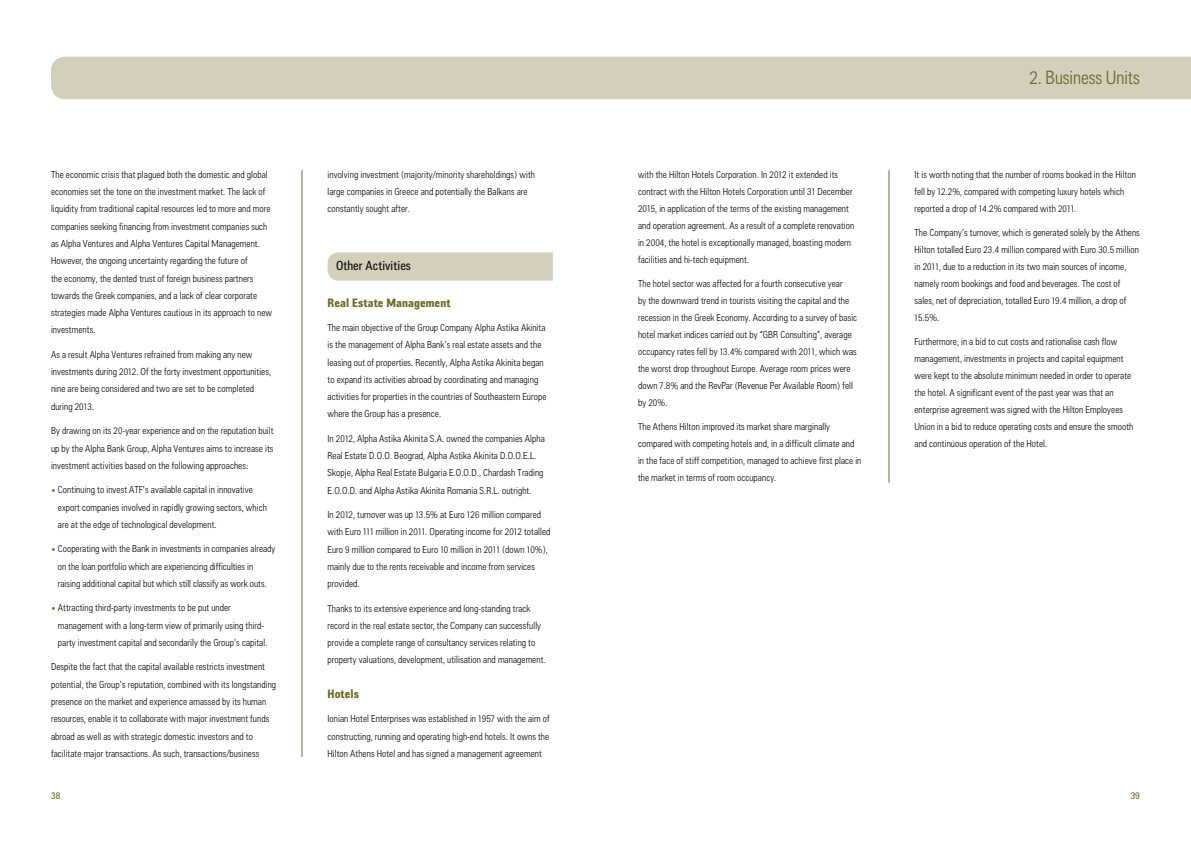
<style>
.page{position:relative;width:1191px;height:842px;background:#fff}
.page>*{position:absolute;margin:0;border:0;box-sizing:border-box;transform-origin:0 0}
.t1{font:300 19px "Alpha Bank Sans Cond";letter-spacing:-.005em;color:#6f6a2a}
.t2{font:13px "Alpha Bank Sans Cond";letter-spacing:.005em;color:#141314}
.t3{font:700 12px "Alpha Bank Sans Cond";letter-spacing:.005em;color:#6f6a2a}
.t4{font:300 10px/17.3px "Alpha Bank Sans Cond";letter-spacing:.005em;color:#141314}
.t5{font:10px "Alpha Bank Sans Cond";color:#6f6a2a}
.s1{color:#6f6a2a}
</style>
<div class="page">
<div style="left:51px;top:57px;width:1140px;height:42px;background:#d2cfbb"></div>
<svg style="left:327px;top:252px;width:226px;height:29px;background:#d3d0bd"></svg>
<hr style="left:302px;top:170px;width:1px;height:587px;background:#6f6a2a">
<hr style="left:888px;top:170px;width:1px;height:313px;background:#6f6a2a">
<p class="t4" style="left:51px;top:167px;width:222px">The economic crisis that plagued both the domestic and global economies set the tone on the investment market. The lack of liquidity from traditional capital resources led to more and more companies seeking financing from investment companies such as Alpha Ventures and Alpha Ventures Capital Management.<br>However, the ongoing uncertainty regarding the future of<br>the economy, the dented trust of foreign business partners towards the Greek companies, and a lack of clear corporate strategies made Alpha Ventures cautious in its approach to new investments.</p>
<p class="t4" style="left:51px;top:347px;width:221px">As a result Alpha Ventures refrained from making any new investments during 2012. Of the forty investment opportunities, nine are being considered and two are set to be completed during 2013.</p>
<p class="t4" style="left:51px;top:423px;width:224px;text-align:justify">By drawing on its 20-year experience and on the reputation built up by the Alpha Bank Group, Alpha Ventures aims to increase its investment activities based on the following approaches:</p>
<p class="t4" style="left:58px;top:482px;width:210px;text-indent:-7px"><span class="s1">•</span> Continuing to invest ATF’s available capital in innovative export companies involved in rapidly growing sectors, which are at the edge of technological development.</p>
<p class="t4" style="left:58px;top:541px;width:219px;text-indent:-7px"><span class="s1">•</span> Cooperating with the Bank in investments in companies already on the loan portfolio which are experiencing difficulties in raising additional capital but which still classify as work outs.</p>
<p class="t4" style="left:58px;top:600px;width:211px;text-indent:-7px"><span class="s1">•</span> Attracting third-party investments to be put under management with a long-term view of primarily using third&shy;party investment capital and secondarily the Group’s capital.</p>
<p class="t4" style="left:51px;top:659px;width:227px">Despite the fact that the capital available restricts investment potential, the Group’s reputation, combined with its longstanding presence on the market and experience amassed by its human resources, enable it to collaborate with major investment funds abroad as well as with strategic domestic investors and to facilitate major transactions. As such, transactions/business</p>
<p class="t4" style="left:327px;top:167px;width:209px">involving investment (majority/minority shareholdings) with large companies in Greece and potentially the Balkans are constantly sought after.</p>
<h2 class="t2" style="left:336px;top:261px;width:76px">Other Activities</h2>
<p class="t3" style="left:327px;top:298px;width:124px">Real Estate Management</p>
<p class="t4" style="left:327px;top:320px;width:220px">The main objective of the Group Company Alpha Astika Akinita is the management of Alpha Bank’s real estate assets and the leasing out of properties. Recently, Alpha Astika Akinita began to expand its activities abroad by coordinating and managing activities for properties in the countries of Southeastern Europe where the Group has a presence.</p>
<p class="t4" style="left:327px;top:431px;width:219px">In 2012, Alpha Astika Akinita S.A. owned the companies Alpha Real Estate D.O.O. Beograd, Alpha Astika Akinita D.O.O.E.L.<br>Skopje, Alpha Real Estate Bulgaria E.O.O.D., Chardash Trading E.O.O.D. and Alpha Astika Akinita Romania S.R.L. outright.</p>
<p class="t4" style="left:327px;top:507px;width:224px">In 2012, turnover was up 13.5% at Euro 126 million compared with Euro 111 million in 2011. Operating income for 2012 totalled Euro 9 million compared to Euro 10 million in 2011 (down 10%), mainly due to the rents receivable and income from services provided.</p>
<p class="t4" style="left:327px;top:601px;width:220px">Thanks to its extensive experience and long-standing track record in the real estate sector, the Company can successfully provide a complete range of consultancy services relating to property valuations, development, utilisation and management.</p>
<p class="t3" style="left:327px;top:689px;width:33px">Hotels</p>
<p class="t4" style="left:327px;top:711px;width:224px;text-align:justify">Ionian Hotel Enterprises was established in 1957 with the aim of constructing, running and operating high-end hotels. It owns the Hilton Athens Hotel and has signed a management agreement</p>
<p class="t4" style="left:638px;top:167px;width:218px;line-height:17px">with the Hilton Hotels Corporation. In 2012 it extended its contract with the Hilton Hotels Corporation until 31 December 2015, in application of the terms of the existing management and operation agreement. As a result of a complete renovation in 2004, the hotel is exceptionally managed, boasting modern facilities and hi-tech equipment.</p>
<p class="t4" style="left:638px;top:276px;width:221px;line-height:17px">The hotel sector was affected for a fourth consecutive year<br>by the downward trend in tourists visiting the capital and the recession in the Greek Economy. According to a survey of basic hotel market indices carried out by “GBR Consulting”, average occupancy rates fell by 13.4% compared with 2011, which was the worst drop throughout Europe. Average room prices were down 7.8% and the RevPar (Revenue Per Available Room) fell by 20%.</p>
<p class="t4" style="left:638px;top:419px;width:225px;line-height:17px">The Athens Hilton improved its market share marginally compared with competing hotels and, in a difficult climate and in the face of stiff competition, managed to achieve first place in the market in terms of room occupancy.</p>
<h1 class="t1" style="left:1029px;top:70px;width:112px">2. Business Units</h1>
<p class="t4" style="left:914px;top:167px;width:223px;line-height:17px">It is worth noting that the number of rooms booked in the Hilton fell by 12.2%, compared with competing luxury hotels which reported a drop of 14.2% compared with 2011.</p>
<p class="t4" style="left:914px;top:225px;width:227px;line-height:17px">The Company’s turnover, which is generated solely by the Athens Hilton totalled Euro 23.4 million compared with Euro 30.5 million in 2011, due to a reduction in its two main sources of income, namely room bookings and food and beverages. The cost of sales, net of depreciation, totalled Euro 19.4 million, a drop of 15.5%.</p>
<p class="t4" style="left:914px;top:334px;width:220px;line-height:17px">Furthermore, in a bid to cut costs and rationalise cash flow management, investments in projects and capital equipment were kept to the absolute minimum needed in order to operate the hotel. A significant event of the past year was that an enterprise agreement was signed with the Hilton Employees Union in a bid to reduce operating costs and ensure the smooth and continuous operation of the Hotel.</p>
<p class="t5" style="left:51px;top:792px;width:11px">38</p>
<p class="t5" style="left:1130px;top:792px;width:11px">39</p>
</div>
